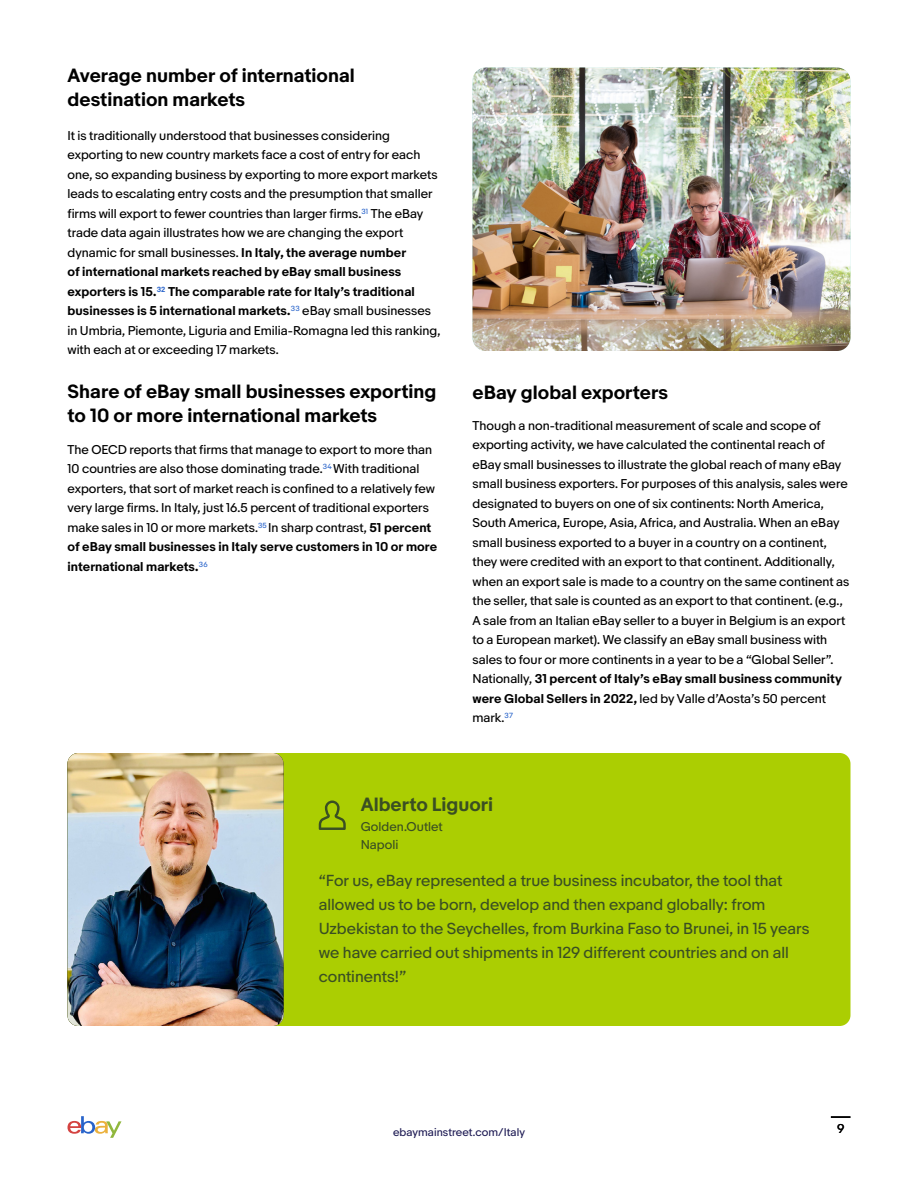
<style>
.page{position:relative;width:918px;height:1188px;background:#fff}
.page>*{position:absolute;margin:0;border:0;box-sizing:border-box;transform-origin:0 0}
.t1{font:700 18px/24px "Market Sans";color:#000}
.t2{font:700 18px "Market Sans";color:#3a4f23}
.t3{font:15px/24px "Market Sans";letter-spacing:.005em;color:#3a4f23}
.t4{font:12px/19.5px "Market Sans";color:#000}
.t5{font:12px/18px "Market Sans";letter-spacing:.005em;color:#3a4f23}
.t6{font:10.5px "Market Sans";letter-spacing:.005em;color:#201d55}
.s1{font-weight:700}
</style>
<div class="page">
<svg style="left:68px;top:1116px;width:54px;height:22px"></svg>
<svg style="left:831px;top:1116px;width:19px;height:2px"></svg>
<div style="left:68px;top:753px;width:782px;height:273px;background:#abce02;border-radius:11px"></div>
<img style="left:68px;top:753px;width:216px;height:273px">
<svg style="left:319px;top:801px;width:27px;height:29px"></svg>
<img style="left:472px;top:68px;width:378px;height:283px">
<h1 class="t1" style="left:68px;top:64px;width:289px">Average number of international destination markets</h1>
<p class="t4" style="left:67px;top:126px;width:375px">It is traditionally understood that businesses considering exporting to new country markets face a cost of entry for each one, so expanding business by exporting to more export markets leads to escalating entry costs and the presumption that smaller firms will export to fewer countries than larger firms.<sup>31</sup> The eBay trade data again illustrates how we are changing the export dynamic for small businesses. <span class="s1">In Italy, the average number<br>of international markets reached by eBay small business exporters is 15.</span><sup>32</sup> <span class="s1">The comparable rate for Italy’s traditional businesses is 5 international markets.</span><sup>33</sup> eBay small businesses in Umbria, Piemonte, Liguria and Emilia-Romagna led this ranking, with each at or exceeding 17 markets.</p>
<h1 class="t1" style="left:68px;top:380px;width:370px">Share of eBay small businesses exporting to 10 or more international markets</h1>
<h1 class="t1" style="left:473px;top:381px;width:197px">eBay global exporters</h1>
<p class="t4" style="left:67px;top:440px;width:371px">The OECD reports that firms that manage to export to more than 10 countries are also those dominating trade.<sup>34</sup> With traditional exporters, that sort of market reach is confined to a relatively few very large firms. In Italy, just 16.5 percent of traditional exporters make sales in 10 or more markets.<sup>35</sup> In sharp contrast, <span class="s1">51 percent of eBay small businesses in Italy serve customers in 10 or more international markets.</span><sup>36</sup></p>
<p class="t4" style="left:472px;top:416px;width:378px">Though a non-traditional measurement of scale and scope of exporting activity, we have calculated the continental reach of eBay small businesses to illustrate the global reach of many eBay small business exporters. For purposes of this analysis, sales were designated to buyers on one of six continents: North America, South America, Europe, Asia, Africa, and Australia. When an eBay small business exported to a buyer in a country on a continent, they were credited with an export to that continent. Additionally, when an export sale is made to a country on the same continent as the seller, that sale is counted as an export to that continent. (e.g., A sale from an Italian eBay seller to a buyer in Belgium is an export to a European market). We classify an eBay small business with sales to four or more continents in a year to be a “Global Seller”.<br>Nationally, <span class="s1">31 percent of Italy’s eBay small business community were Global Sellers in 2022,</span> led by Valle d’Aosta’s 50 percent mark.<sup>37</sup></p>
<h1 class="t2" style="left:361px;top:793px;width:134px">Alberto Liguori</h1>
<p class="t5" style="left:361px;top:818px;width:84px">Golden.Outlet<br>Napoli</p>
<p class="t3" style="left:319px;top:868px;width:492px">“For us, eBay represented a true business incubator, the tool that allowed us to be born, develop and then expand globally: from Uzbekistan to the Seychelles, from Burkina Faso to Brunei, in 15 years we have carried out shipments in 129 different countries and on all continents!”</p>
<p class="t6" style="left:393px;top:1126px;width:133px">ebaymainstreet.com/Italy</p>
<p class="t4" style="left:837px;top:1119px;width:9px">9</p>
</div>
